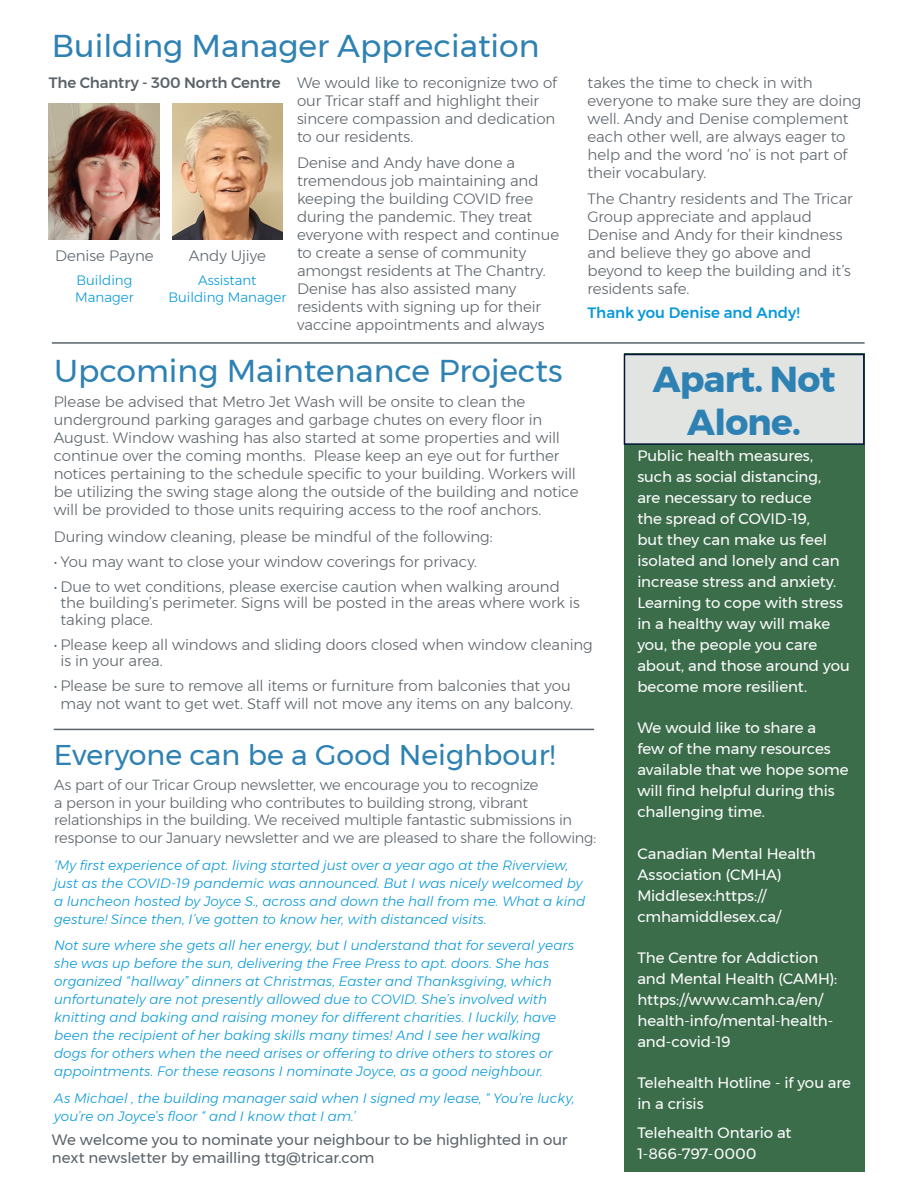
<style>
.page{position:relative;width:918px;height:1188px;background:#fff}
.page>*{position:absolute;margin:0;border:0;box-sizing:border-box;transform-origin:0 0}
.t1{font:700 36px/43.2px "Montserrat";letter-spacing:-.02em;color:#2e81b3;text-align:center}
._26_Header_gray_Bitt{font:31.5px "Montserrat";color:#2e81b3}
._25_Header_gray_Sour{font:28.5px "Montserrat";color:#2e81b3}
._8_Content_gray_Sour{font:300 15px/18px "Montserrat";letter-spacing:-.005em;color:#5b6369}
._8_Content_gray_Sour-2{font:15px/21px "Montserrat";letter-spacing:-.005em;color:#fff}
._8_Content_gray_Sour-3{font:15px/18px "Montserrat";letter-spacing:-.005em;color:#5b6369}
._8_Content_gray_Sour-4{font:500 15px "Montserrat";letter-spacing:-.01em;color:#5b6369}
._8_Content_gray_Sour-5{font:500 15px "Montserrat";color:#0899d9}
._8_Content_gray_Sour-6{font:300 14.7px/17.7px "Montserrat";letter-spacing:-.015em;color:#5b6369}
._8_Content_gray_Sour-7{font:italic 300 13.5px/18px "Montserrat";color:#0899d9}
.t2{font:300 13.5px/16.2px "Montserrat";color:#0899d9}
</style>
<div class="page">
<hr style="left:52px;top:342px;width:813px;height:2px;background:#5b6369">
<hr style="left:54px;top:729px;width:540px;height:1px;background:#5b6369">
<div style="left:624px;top:353px;width:241px;height:819px;background:#3c6d4b"></div>
<div style="left:624px;top:355px;width:240px;height:89px;background:#e2e4e2"></div>
<div style="left:624px;top:354px;width:241px;height:91px;border:2px solid #001537"></div>
<img style="left:49px;top:103px;width:111px;height:136px">
<img style="left:172px;top:103px;width:111px;height:136px">
<p class="_26_Header_gray_Bitt" style="left:52px;top:22px;width:489px">Building Manager Appreciation</p>
<p class="_8_Content_gray_Sour-4" style="left:49px;top:70px;width:233px">The Chantry - 300 North Centre</p>
<p class="_8_Content_gray_Sour" style="left:55px;top:246px;width:100px">Denise Payne</p>
<p class="t2" style="left:75px;top:272px;width:60px">Building<br>Manager</p>
<p class="_8_Content_gray_Sour" style="left:189px;top:246px;width:79px">Andy Ujiye</p>
<p class="t2" style="left:168px;top:272px;width:119px;text-align:center">Assistant<br>Building Manager</p>
<p class="_8_Content_gray_Sour" style="left:297px;top:73px;width:261px">We would like to reconignize two of our Tricar staff and highlight their sincere compassion and dedication to our residents.</p>
<p class="_8_Content_gray_Sour" style="left:297px;top:154px;width:264px">Denise and Andy have done a tremendous job maintaining and keeping the building COVID free during the pandemic. They treat everyone with respect and continue to create a sense of community amongst residents at The Chantry.<br>Denise has also assisted many residents with signing up for their vaccine appointments and always</p>
<p class="_8_Content_gray_Sour" style="left:588px;top:73px;width:275px">takes the time to check in with everyone to make sure they are doing well. Andy and Denise complement each other well, are always eager to help and the word ‘no’ is not part of their vocabulary.</p>
<p class="_8_Content_gray_Sour" style="left:588px;top:190px;width:267px">The Chantry residents and The Tricar<br>Group appreciate and applaud<br>Denise and Andy for their kindness and believe they go above and beyond to keep the building and it’s residents safe.</p>
<p class="_8_Content_gray_Sour-5" style="left:588px;top:301px;width:214px">Thank you Denise and Andy!</p>
<p class="_26_Header_gray_Bitt" style="left:54px;top:347px;width:510px">Upcoming Maintenance Projects</p>
<p class="_8_Content_gray_Sour" style="left:54px;top:393px;width:526px">Please be advised that Metro Jet Wash will be onsite to clean the underground parking garages and garbage chutes on every floor in August. Window washing has also started at some properties and will continue over the coming months. Please keep an eye out for further notices pertaining to the schedule specific to your building. Workers will be utilizing the swing stage along the outside of the building and notice will be provided to those units requiring access to the roof anchors.</p>
<p class="_8_Content_gray_Sour" style="left:54px;top:527px;width:440px">During window cleaning, please be mindful of the following:</p>
<p class="_8_Content_gray_Sour" style="left:54px;top:552px;width:425px">• You may want to close your window coverings for privacy.</p>
<p class="_8_Content_gray_Sour" style="left:60px;top:578px;width:521px;line-height:16.5px;text-indent:-7px">• Due to wet conditions, please exercise caution when walking around the building’s perimeter. Signs will be posted in the areas where work is taking place.</p>
<p class="_8_Content_gray_Sour" style="left:60px;top:636px;width:534px;line-height:16.5px;text-indent:-7px">• Please keep all windows and sliding doors closed when window cleaning is in your area.</p>
<p class="_8_Content_gray_Sour" style="left:54px;top:677px;width:521px;text-align:center">• Please be sure to remove all items or furniture from balconies that you may not want to get wet. Staff will not move any items on any balcony.</p>
<p class="_25_Header_gray_Sour" style="left:54px;top:733px;width:503px">Everyone can be a Good Neighbour!</p>
<p class="_8_Content_gray_Sour-6" style="left:54px;top:776px;width:544px">As part of our Tricar Group newsletter, we encourage you to recognize<br>a person in your building who contributes to building strong, vibrant relationships in the building. We received multiple fantastic submissions in response to our January newsletter and we are pleased to share the following:</p>
<p class="_8_Content_gray_Sour-7" style="left:54px;top:856px;width:533px">‘My first experience of apt. living started just over a year ago at the Riverview, just as the COVID-19 pandemic was announced. But I was nicely welcomed by a luncheon hosted by Joyce S., across and down the hall from me. What a kind gesture! Since then, I’ve gotten to know her, with distanced visits.</p>
<p class="_8_Content_gray_Sour-7" style="left:54px;top:936px;width:521px">Not sure where she gets all her energy, but I understand that for several years she was up before the sun, delivering the Free Press to apt. doors. She has organized “hallway” dinners at Christmas, Easter and Thanksgiving, which unfortunately are not presently allowed due to COVID. She’s involved with knitting and baking and raising money for different charities. I luckily, have been the recipient of her baking skills many times! And I see her walking dogs for others when the need arises or offering to drive others to stores or appointments. For these reasons I nominate Joyce, as a good neighbour.</p>
<p class="_8_Content_gray_Sour-7" style="left:54px;top:1089px;width:522px">As Michael , the building manager said when I signed my lease, “ You’re lucky, you’re on Joyce’s floor “ and I know that I am.’</p>
<p class="_8_Content_gray_Sour-3" style="left:52px;top:1131px;width:517px">We welcome you to nominate your neighbour to be highlighted in our next newsletter by emailling ttg@tricar.com</p>
<p class="t1" style="left:653px;top:357px;width:184px">Apart. Not<br>Alone.</p>
<p class="_8_Content_gray_Sour-2" style="left:637px;top:446px;width:214px">Public health measures, such as social distancing,<br>are necessary to reduce<br>the spread of COVID-19,<br>but they can make us feel isolated and lonely and can increase stress and anxiety.<br>Learning to cope with stress in a healthy way will make you, the people you care about, and those around you become more resilient.</p>
<p class="_8_Content_gray_Sour-2" style="left:637px;top:718px;width:213px">We would like to share a<br>few of the many resources available that we hope some will find helpful during this challenging time.</p>
<p class="_8_Content_gray_Sour-2" style="left:637px;top:843px;width:180px">Canadian Mental Health<br>Association (CMHA)<br>Middlesex:https:// cmhamiddlesex.ca/</p>
<p class="_8_Content_gray_Sour-2" style="left:637px;top:947px;width:201px">The Centre for Addiction and Mental Health (CAMH): https://www.camh.ca/en/ health-info/mental-health&shy;and-covid-19</p>
<p class="_8_Content_gray_Sour-2" style="left:637px;top:1072px;width:215px">Telehealth Hotline - if you are in a crisis</p>
<p class="_8_Content_gray_Sour-2" style="left:637px;top:1122px;width:156px">Telehealth Ontario at<br>1-866-797-0000</p>
</div>
